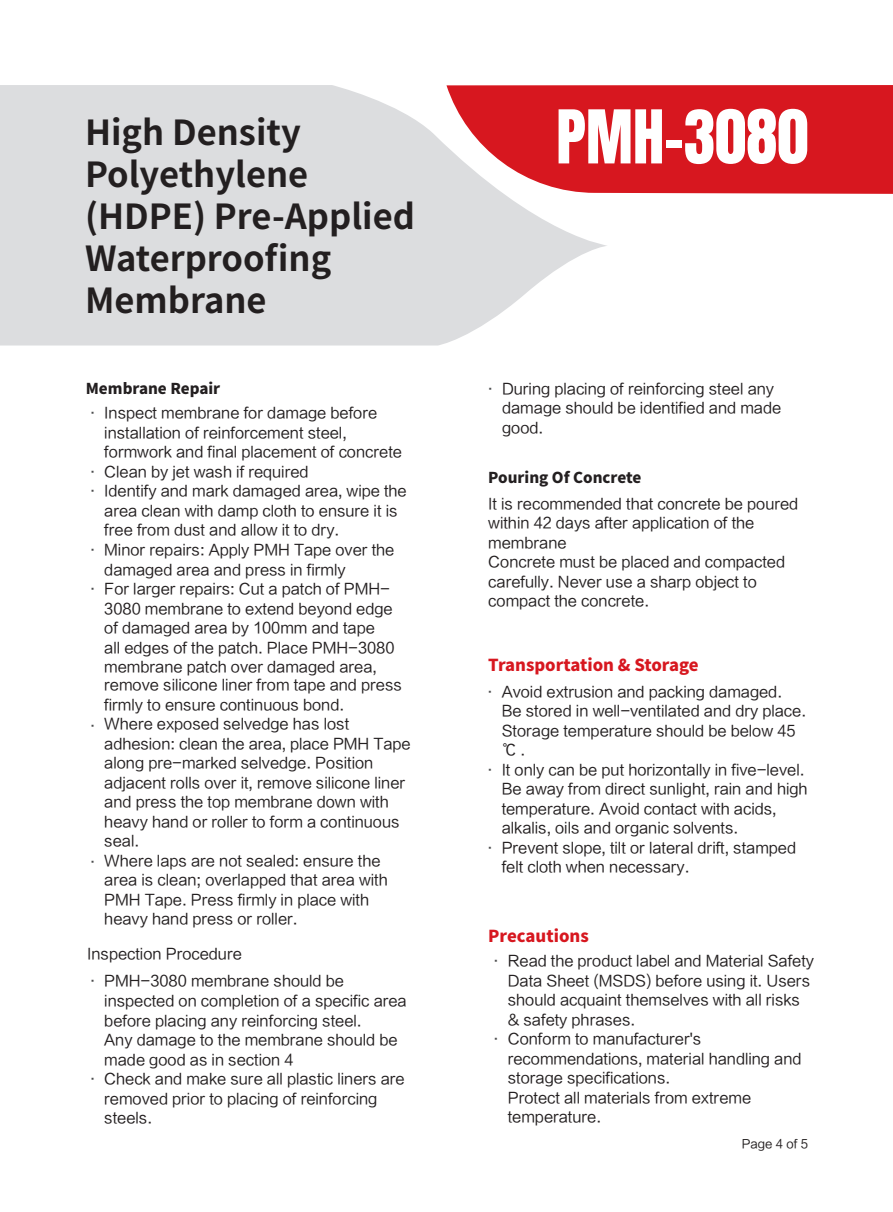
<style>
.page{position:relative;width:893px;height:1212px;background:#fff}
.page>*{position:absolute;margin:0;border:0;box-sizing:border-box;transform-origin:0 0}
.t1{font:63px "Anton";color:#fff}
.t2{font:700 34.5px/42px "Source Han Sans CN";color:#231f20}
.t3{font:800 16.5px "Source Han Sans CN";color:#d7171f}
.t4{font:15px/19.5px "FZLTHJW GB1 0";color:#231f20}
.t5{font:800 15px "Source Han Sans CN";color:#231f20}
.t6{font:12px "FZLTHJW GB1 0";color:#231f20}
.s1{color:#4b4c4d}
</style>
<div class="page">
<div style="left:608px;top:85px;width:285px;height:109px;background:#d7171f"></div>
<svg style="left:0;top:85px;width:608px;height:260px;background:#dfd0d2"></svg>
<p class="t2" style="left:85px;top:112px;width:331px">High Density<br>Polyethylene (HDPE) Pre-Applied<br>Waterproofing<br>Membrane</p>
<p class="t1" style="left:556px;top:105px;width:254px">PMH-3080</p>
<p class="t5" style="left:86px;top:380px;width:136px">Membrane Repair</p>
<p class="t4" style="left:85px;top:404px;width:294px"><span class="s1">·</span> Inspect membrane for damage before</p>
<p class="t4" style="left:104px;top:423px;width:299px">installation of reinforcement steel, formwork and final placement of concrete</p>
<p class="t4" style="left:85px;top:462px;width:225px"><span class="s1">·</span> Clean by jet wash if required</p>
<p class="t4" style="left:85px;top:482px;width:323px"><span class="s1">·</span> Identify and mark damaged area, wipe the</p>
<p class="t4" style="left:104px;top:501px;width:295px">area clean with damp cloth to ensure it is free from dust and allow it to dry.</p>
<p class="t4" style="left:104px;top:560px;width:243px">damaged area and press in firmly</p>
<p class="t4" style="left:104px;top:599px;width:292px">3080 membrane to extend beyond edge of damaged area by 100mm and tape all edges of the patch. Place PMH-3080 membrane patch over damaged area,</p>
<p class="t4" style="left:85px;top:540px;width:311px"><span class="s1">·</span> Minor repairs: Apply PMH Tape over the</p>
<p class="t4" style="left:85px;top:579px;width:306px"><span class="s1">·</span> For larger repairs: Cut a patch of PMH-</p>
<p class="t4" style="left:104px;top:675px;width:299px">remove silicone liner from tape and press firmly to ensure continuous bond.</p>
<p class="t4" style="left:104px;top:714px;width:308px;text-indent:-19px"><span class="s1">·</span> Where exposed selvedge has lost adhesion: clean the area, place PMH Tape along pre-marked selvedge. Position adjacent rolls over it, remove silicone liner and press the top membrane down with heavy hand or roller to form a continuous seal.</p>
<p class="t4" style="left:104px;top:851px;width:285px;text-indent:-19px"><span class="s1">·</span> Where laps are not sealed: ensure the area is clean; overlapped that area with PMH Tape. Press firmly in place with heavy hand press or roller.</p>
<p class="t4" style="left:87px;top:945px;width:156px">Inspection Procedure</p>
<p class="t4" style="left:85px;top:972px;width:260px"><span class="s1">·</span> PMH-3080 membrane should be</p>
<p class="t4" style="left:104px;top:991px;width:304px">inspected on completion of a specific area before placing any reinforcing steel.</p>
<p class="t4" style="left:104px;top:1030px;width:295px">Any damage to the membrane should be made good as in section 4</p>
<p class="t4" style="left:104px;top:1089px;width:275px">removed prior to placing of reinforcing steels.</p>
<p class="t4" style="left:85px;top:1069px;width:321px"><span class="s1">·</span> Check and make sure all plastic liners are</p>
<p class="t4" style="left:483px;top:379px;width:293px"><span class="s1">·</span> During placing of reinforcing steel any</p>
<p class="t4" style="left:502px;top:398px;width:281px">damage should be identified and made good.</p>
<p class="t5" style="left:488px;top:469px;width:155px">Pouring Of Concrete</p>
<p class="t4" style="left:488px;top:494px;width:311px">It is recommended that concrete be poured within 42 days after application of the membrane</p>
<p class="t4" style="left:488px;top:553px;width:298px">Concrete must be placed and compacted carefully. Never use a sharp object to compact the concrete.</p>
<p class="t3" style="left:488px;top:656px;width:212px">Transportation &amp; Storage</p>
<p class="t4" style="left:482px;top:682px;width:301px"><span class="s1">·</span> Avoid extrusion and packing damaged.</p>
<p class="t4" style="left:502px;top:701px;width:306px">Be stored in well-ventilated and dry place.<br>Storage temperature should be below 45 ℃.</p>
<p class="t4" style="left:502px;top:779px;width:307px">Be away from direct sunlight, rain and high temperature. Avoid contact with acids, alkalis, oils and organic solvents.</p>
<p class="t4" style="left:502px;top:857px;width:189px">felt cloth when necessary.</p>
<p class="t4" style="left:482px;top:760px;width:324px"><span class="s1">·</span> It only can be put horizontally in five-level.</p>
<p class="t4" style="left:482px;top:838px;width:315px"><span class="s1">·</span> Prevent slope, tilt or lateral drift, stamped</p>
<p class="t3" style="left:488px;top:926px;width:102px">Precautions</p>
<p class="t4" style="left:488px;top:952px;width:327px"><span class="s1">·</span> Read the product label and Material Safety</p>
<p class="t4" style="left:508px;top:971px;width:304px">Data Sheet (MSDS) before using it. Users should acquaint themselves with all risks &amp; safety phrases.</p>
<p class="t4" style="left:508px;top:1049px;width:295px">recommendations, material handling and storage specifications.</p>
<p class="t4" style="left:508px;top:1088px;width:245px">Protect all materials from extreme temperature.</p>
<p class="t4" style="left:488px;top:1030px;width:214px"><span class="s1">·</span> Conform to manufacturer's</p>
<p class="t6" style="left:742px;top:1137px;width:68px">Page 4 of 5</p>
</div>
